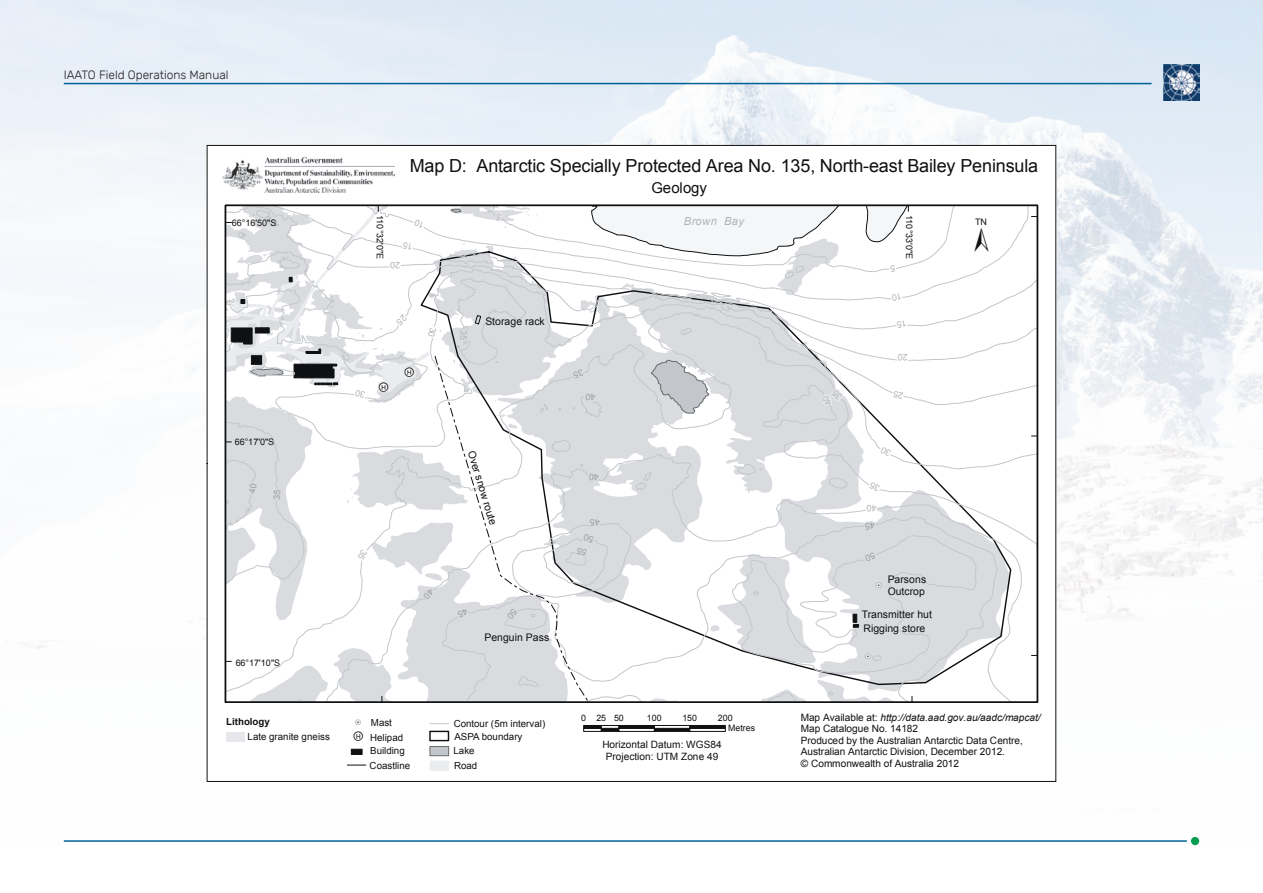
<style>
.page{position:relative;width:1263px;height:893px;background:#fff}
.page>*{position:absolute;margin:0;border:0;box-sizing:border-box;transform-origin:0 0}
.t1{font:47.1px "ESRI North";color:#0f1011}
.t2{font:18px "Arial";letter-spacing:-.005em;color:#0f1011}
.t3{font:15px "Arial";color:#0f1011}
.t4{font:12.3px "Antarctica Normal";color:#0f1011}
.t5{font:300 12px "Rubik";color:#231f20}
.t6{font:italic 11.1px "Arial";letter-spacing:.03em;color:#b2b4b8}
.t7{font:10.5px/13.8px "Arial";color:#0f1011}
.t8{font:10.05px/11.6px "Arial";color:#0f1011}
.t9{font:9.75px/14.7px "Arial";color:#0f1011}
.t10{font:700 9.75px "Arial";color:#0f1011}
.t11{font:9px "Arial";letter-spacing:.005em;color:#0f1011}
.t12{font:9px "Arial";color:#b2b4b8}
.t13{font:8.85px/10.6px "Arial";letter-spacing:.005em;color:#0f1011}
.t14{font:7.8px "ESRI Default Marker";color:#ebecef}
.s1{font-family:"ESRI Default Marker";color:#fff}
.s2{color:#0f1011}
.s3{font-family:"Antarctica Normal";font-size:12.3px}
.s4{font-family:"ESRI Default Marker";font-size:12.3px;color:#fff}
.s5{font-style:italic}
</style>
<div class="page">
<img style="left:0;top:0;width:1263px;height:845px">
<hr style="left:64px;top:840px;width:1123px;height:2px;background:#016194">
<div style="left:1191px;top:837px;width:8px;height:8px;background:#099d52;border-radius:50%"></div>
<hr style="left:64px;top:83px;width:1087px;height:1px;background:#016194">
<svg style="left:206px;top:145px;width:850px;height:637px"></svg>
<svg style="left:583px;top:729px;width:18px;height:3px"></svg>
<hr style="left:583px;top:725px;width:19px;height:4px;background:#0f1011">
<div style="left:601px;top:728px;width:18px;height:4px;background:#0f1011;border:1px solid #0f1011"></div>
<svg style="left:601px;top:725px;width:18px;height:4px"></svg>
<svg style="left:619px;top:729px;width:35px;height:3px"></svg>
<hr style="left:619px;top:725px;width:36px;height:4px;background:#0f1011">
<div style="left:654px;top:728px;width:36px;height:4px;background:#0f1011;border:1px solid #0f1011"></div>
<svg style="left:654px;top:725px;width:35px;height:4px"></svg>
<svg style="left:689px;top:729px;width:37px;height:3px"></svg>
<hr style="left:689px;top:725px;width:37px;height:4px;background:#0f1011">
<img style="left:221px;top:154px;width:173px;height:41px">
<div style="left:430px;top:761px;width:19px;height:10px;background:#ebecef"></div>
<div style="left:430px;top:746px;width:19px;height:10px;background:#c3c6ca;border:1px solid #67696d"></div>
<svg style="left:351px;top:749px;width:11px;height:6px"></svg>
<svg style="left:347px;top:765px;width:19px;height:1px"></svg>
<div style="left:429px;top:731px;width:20px;height:10px;border:1px solid #0f1011"></div>
<svg style="left:430px;top:723px;width:19px;height:1px"></svg>
<div style="left:226px;top:732px;width:18px;height:10px;background:#e5e7eb"></div>
<img style="left:1163px;top:65px;width:36px;height:36px">
<svg style="left:225px;top:205px;width:812px;height:498px"></svg>
<p class="t5" style="left:64px;top:68px;width:166px">IAATO Field Operations Manual</p>
<h2 class="t2" style="left:410px;top:154px;width:630px">Map D: Antarctic Specially Protected Area No. 135, North-east Bailey Peninsula</h2>
<h3 class="t3" style="left:651px;top:178px;width:57px">Geology</h3>
<p class="t11" style="left:232px;top:216px;width:46px">66°16'50"S</p>
<p class="t11" style="left:386px;top:215px;width:46px;rotate:90deg">110°32'0"E</p>
<p class="t6" style="left:684px;top:214px;width:62px">Brown Bay</p>
<p class="t11" style="left:915px;top:215px;width:46px;rotate:90deg">110°33'0"E</p>
<h1 class="t1" style="left:974px;top:208px;width:16px">±</h1>
<p class="t11" style="left:975px;top:216px;width:13px">TN</p>
<p class="t7" style="left:485px;top:314px;width:61px">Storage rack</p>
<p class="t12" style="left:470px;top:330px;width:11px;rotate:90deg">35</p>
<p class="t4" style="left:403px;top:366px;width:14px">i<span class="s1">!</span></p>
<p class="t4" style="left:378px;top:381px;width:14px">i<span class="s1">!</span></p>
<p class="t11" style="left:235px;top:436px;width:41px">66°17'0"S</p>
<p class="t7" style="left:478px;top:449px;width:78px;rotate:73deg">Over snow route</p>
<p class="t7" style="left:888px;top:574px;width:40px;line-height:12px">Parsons<br>Outcrop</p>
<p class="t14" style="left:876px;top:580px;width:7px">!<span class="s2">.</span></p>
<p class="t7" style="left:484px;top:630px;width:66px">Penguin Pass</p>
<p class="t7" style="left:862px;top:608px;width:72px">Transmitter hut<br>Rigging store</p>
<p class="t11" style="left:236px;top:657px;width:46px">66°17'10"S</p>
<p class="t14" style="left:865px;top:652px;width:7px">!<span class="s2">.</span></p>
<p class="t10" style="left:226px;top:715px;width:45px">Lithology</p>
<p class="t9" style="left:248px;top:729px;width:84px">Late granite gneiss</p>
<p class="t14" style="left:355px;top:718px;width:7px">!<span class="s2">.</span></p>
<p class="t9" style="left:371px;top:716px;width:23px">Mast</p>
<p class="t9" style="left:352px;top:730px;width:53px"><span class="s3">i</span><span class="s4">!</span> Helipad</p>
<p class="t9" style="left:370px;top:743px;width:36px">Building</p>
<p class="t9" style="left:370px;top:758px;width:42px">Coastline</p>
<p class="t9" style="left:454px;top:716px;width:93px">Contour (5m interval)</p>
<p class="t9" style="left:454px;top:729px;width:70px">ASPA boundary</p>
<p class="t9" style="left:453px;top:743px;width:25px">Lake<br>Road</p>
<p class="t13" style="left:581px;top:712px;width:44px">0 25 50</p>
<p class="t13" style="left:647px;top:712px;width:16px">100</p>
<p class="t13" style="left:682px;top:712px;width:16px">150</p>
<p class="t13" style="left:728px;top:712px;width:29px;text-indent:-10px">200<br>Metres</p>
<p class="t8" style="left:602px;top:739px;width:121px;text-align:center">Horizontal Datum: WGS84<br>Projection: UTM Zone 49</p>
<p class="t8" style="left:801px;top:711px;width:241px">Map Available at: <span class="s5">http://data.aad.gov.au/aadc/mapcat/ </span>Map Catalogue No. 14182<br>Produced by the Australian Antarctic Data Centre, Australian Antarctic Division, December 2012.<br>© Commonwealth of Australia 2012</p>
</div>
